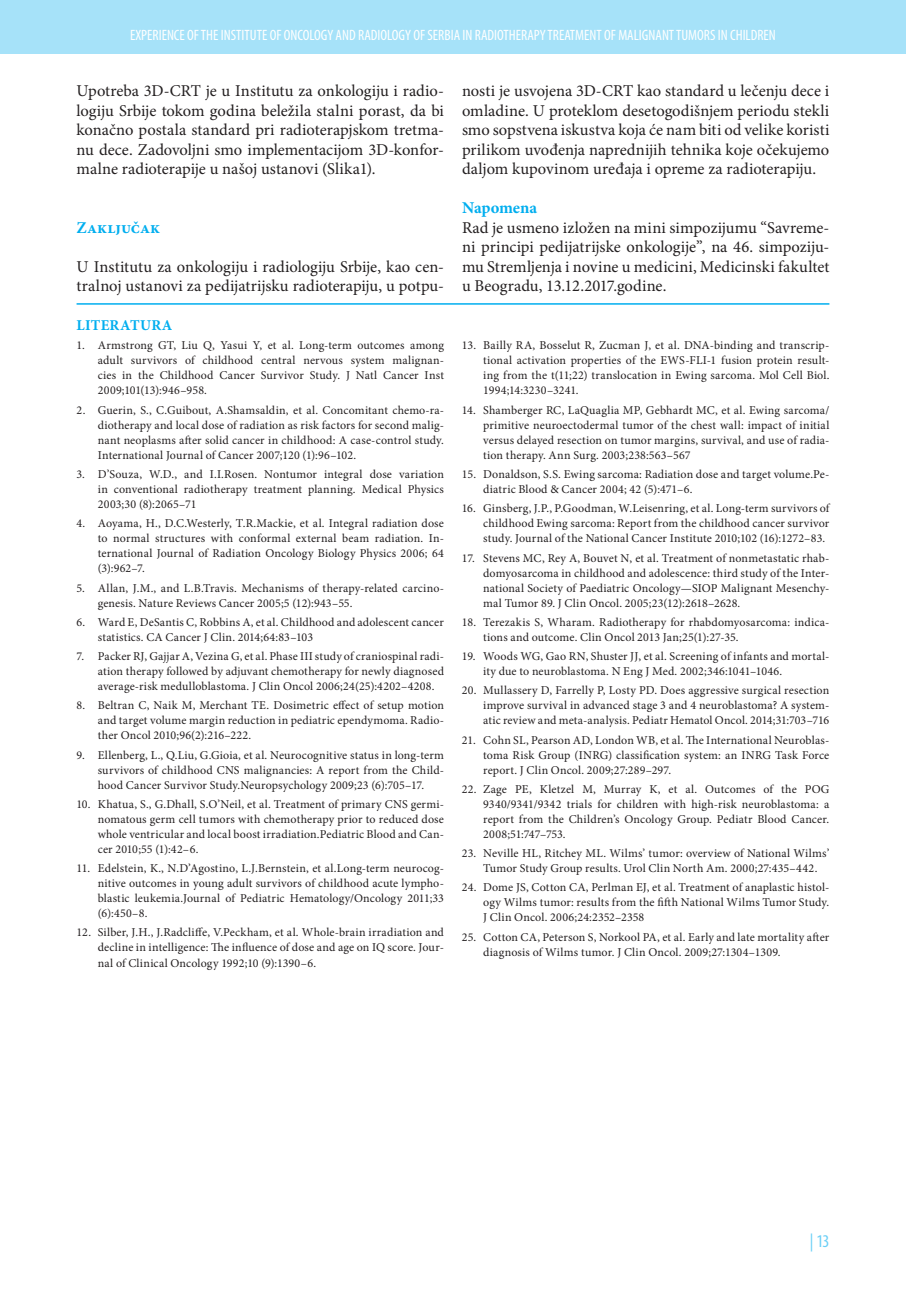
<style>
.page{position:relative;width:906px;height:1289px;background:#fff}
.page>*{position:absolute;margin:0;border:0;box-sizing:border-box;transform-origin:0 0}
.t1{font:condensed 18px "Myriad Pro";color:#6bcff6}
.t2{font:16.5px/19.5px "Minion Pro";color:#231f20;text-align:justify}
.t3{font:700 16.5px "Minion Pro";letter-spacing:.005em;color:#00aeef}
.t4{font:condensed 15px "Myriad Pro";color:#fff}
.t5{font:700 15px "Minion Pro";letter-spacing:.015em;color:#00aeef}
.t6{font:12px/15px "Minion Pro";letter-spacing:.01em;color:#231f20;text-align:justify}
</style>
<div class="page">
<div style="left:0;top:0;width:906px;height:53px;background:#a6e2f9"></div>
<hr style="left:77px;top:303px;width:752px;height:2px;background:#00aeef">
<p class="t4" style="left:130px;top:26px;width:647px">EXPERIENCE OF THE INSTITUTE OF ONCOLOGY AND RADIOLOGY OF SERBIA IN RADIOTHERAPY TREATMENT OF MALIGNANT TUMORS IN CHILDREN</p>
<p class="t2" style="left:77px;top:81px;width:369px">Upotreba 3D-CRT je u Institutu za onkologiju i radio&shy;logiju Srbije tokom godina beležila stalni porast, da bi konačno postala standard pri radioterapjskom tretma&shy;nu dece. Zadovoljni smo implementacijom 3D-konfor&shy;malne radioterapije u našoj ustanovi (Slika1).</p>
<h2 class="t3" style="left:77px;top:216px;width:85px">Zaključak</h2>
<h2 class="t2" style="left:77px;top:257px;width:369px">U Institutu za onkologiju i radiologiju Srbije, kao cen&shy;tralnoj ustanovi za pedijatrijsku radioterapiju, u potpu-</h2>
<p class="t5" style="left:77px;top:315px;width:97px">LITERATURA</p>
<p class="t6" style="left:98px;top:338px;width:348px;text-indent:-21px">1. Armstrong GT, Liu Q, Yasui Y, et al. Long-term outcomes among adult survivors of childhood central nervous system malignan&shy;cies in the Childhood Cancer Survivor Study. J Natl Cancer Inst 2009;101(13):946–958.</p>
<p class="t6" style="left:98px;top:402px;width:348px;text-indent:-21px">2. Guerin, S., C.Guibout, A.Shamsaldin, et al. Concomitant chemo-ra&shy;diotherapy and local dose of radiation as risk factors for second malig&shy;nant neoplasms after solid cancer in childhood: A case-control study.<br>International Journal of Cancer 2007;120 (1):96–102.</p>
<p class="t6" style="left:98px;top:467px;width:348px;text-indent:-21px">3. D’Souza, W.D., and I.I.Rosen. Nontumor integral dose variation in conventional radiotherapy treatment planning. Medical Physics 2003;30 (8):2065–71</p>
<p class="t6" style="left:98px;top:516px;width:348px;text-indent:-21px">4. Aoyama, H., D.C.Westerly, T.R.Mackie, et al. Integral radiation dose to normal structures with conformal external beam radiation. In&shy;ternational Journal of Radiation Oncology Biology Physics 2006; 64 (3):962–7.</p>
<p class="t6" style="left:98px;top:580px;width:348px;text-indent:-21px">5. Allan, J.M., and L.B.Travis. Mechanisms of therapy-related carcino&shy;genesis. Nature Reviews Cancer 2005;5 (12):943–55.</p>
<p class="t6" style="left:98px;top:614px;width:347px;text-indent:-21px">6. Ward E, DeSantis C, Robbins A, et al. Childhood and adolescent cancer statistics. CA Cancer J Clin. 2014;64:83–103</p>
<p class="t6" style="left:98px;top:649px;width:348px;text-indent:-21px">7. Packer RJ, Gajjar A, Vezina G, et al. Phase III study of craniospinal radi&shy;ation therapy followed by adjuvant chemotherapy for newly diagnosed average-risk medulloblastoma. J Clin Oncol 2006;24(25):4202–4208.</p>
<p class="t6" style="left:98px;top:698px;width:348px;text-indent:-21px">8. Beltran C, Naik M, Merchant TE. Dosimetric effect of setup motion and target volume margin reduction in pediatric ependymoma. Radio&shy;ther Oncol 2010;96(2):216–222.</p>
<p class="t6" style="left:98px;top:747px;width:348px;text-indent:-21px">9. Ellenberg, L., Q.Liu, G.Gioia, et al. Neurocognitive status in long-term survivors of childhood CNS malignancies: A report from the Child&shy;hood Cancer Survivor Study.Neuropsychology 2009;23 (6):705–17.</p>
<p class="t6" style="left:98px;top:796px;width:348px;text-indent:-21px">10. Khatua, S., G.Dhall, S.O’Neil, et al. Treatment of primary CNS germi&shy;nomatous germ cell tumors with chemotherapy prior to reduced dose whole ventricular and local boost irradiation.Pediatric Blood and Can&shy;cer 2010;55 (1):42–6.</p>
<p class="t6" style="left:98px;top:860px;width:348px;text-indent:-21px">11. Edelstein, K., N.D’Agostino, L.J.Bernstein, et al.Long-term neurocog&shy;nitive outcomes in young adult survivors of childhood acute lympho&shy;blastic leukemia.Journal of Pediatric Hematology/Oncology 2011;33 (6):450–8.</p>
<p class="t6" style="left:98px;top:925px;width:348px;text-indent:-21px">12. Silber, J.H., J.Radcliffe, V.Peckham, et al. Whole-brain irradiation and decline in intelligence: The influence of dose and age on IQ score. Jour&shy;nal of Clinical Oncology 1992;10 (9):1390–6.</p>
<p class="t2" style="left:462px;top:81px;width:369px">nosti je usvojena 3D-CRT kao standard u lečenju dece i omladine. U proteklom desetogodišnjem periodu stekli smo sopstvena iskustva koja će nam biti od velike koristi prilikom uvođenja naprednijih tehnika koje očekujemo daljom kupovinom uređaja i opreme za radioterapiju.</p>
<h2 class="t3" style="left:462px;top:196px;width:77px">Napomena</h2>
<h2 class="t2" style="left:462px;top:218px;width:369px">Rad je usmeno izložen na mini simpozijumu “Savreme&shy;ni principi pedijatrijske onkologije”, na 46. simpoziju&shy;mu Stremljenja i novine u medicini, Medicinski fakultet u Beogradu, 13.12.2017.godine.</h2>
<p class="t6" style="left:483px;top:338px;width:348px;text-indent:-21px">13. Bailly RA, Bosselut R, Zucman J, et al. DNA-binding and transcrip&shy;tional activation properties of the EWS-FLI-1 fusion protein result&shy;ing from the t(11;22) translocation in Ewing sarcoma. Mol Cell Biol.<br>1994;14:3230–3241.</p>
<p class="t6" style="left:483px;top:402px;width:348px;text-indent:-21px">14. Shamberger RC, LaQuaglia MP, Gebhardt MC, et al. Ewing sarcoma/ primitive neuroectodermal tumor of the chest wall: impact of initial versus delayed resection on tumor margins, survival, and use of radia&shy;tion therapy. Ann Surg. 2003;238:563–567</p>
<p class="t6" style="left:483px;top:466px;width:348px;text-indent:-21px">15. Donaldson, S.S. Ewing sarcoma: Radiation dose and target volume.Pe&shy;diatric Blood &amp; Cancer 2004; 42 (5):471–6.</p>
<p class="t6" style="left:483px;top:501px;width:348px;text-indent:-21px">16. Ginsberg, J.P., P.Goodman, W.Leisenring, et al. Long-term survivors of childhood Ewing sarcoma: Report from the childhood cancer survivor study. Journal of the National Cancer Institute 2010;102 (16):1272–83.</p>
<p class="t6" style="left:483px;top:550px;width:348px;text-indent:-21px">17. Stevens MC, Rey A, Bouvet N, et al. Treatment of nonmetastatic rhab&shy;domyosarcoma in childhood and adolescence: third study of the Inter&shy;national Society of Paediatric Oncology—SIOP Malignant Mesenchy&shy;mal Tumor 89. J Clin Oncol. 2005;23(12):2618–2628.</p>
<p class="t6" style="left:483px;top:614px;width:348px;text-indent:-21px">18. Terezakis S, Wharam. Radiotherapy for rhabdomyosarcoma: indica&shy;tions and outcome. Clin Oncol 2013 Jan;25(1):27-35.</p>
<p class="t6" style="left:483px;top:648px;width:348px;text-indent:-21px">19. Woods WG, Gao RN, Shuster JJ, et al. Screening of infants and mortal&shy;ity due to neuroblastoma. N Eng J Med. 2002;346:1041–1046.</p>
<p class="t6" style="left:483px;top:683px;width:348px;text-indent:-21px">20. Mullassery D, Farrelly P, Losty PD. Does aggressive surgical resection improve survival in advanced stage 3 and 4 neuroblastoma? A system&shy;atic review and meta-analysis. Pediatr Hematol Oncol. 2014;31:703–716</p>
<p class="t6" style="left:483px;top:732px;width:348px;text-indent:-21px">21. Cohn SL, Pearson AD, London WB, et al. The International Neuroblas&shy;toma Risk Group (INRG) classification system: an INRG Task Force report. J Clin Oncol. 2009;27:289–297.</p>
<p class="t6" style="left:483px;top:781px;width:348px;text-indent:-21px">22. Zage PE, Kletzel M, Murray K, et al. Outcomes of the POG 9340/9341/9342 trials for children with high-risk neuroblastoma: a report from the Children’s Oncology Group. Pediatr Blood Cancer.<br>2008;51:747–753.</p>
<p class="t6" style="left:483px;top:845px;width:348px;text-indent:-21px">23. Neville HL, Ritchey ML. Wilms’ tumor: overview of National Wilms’<br>Tumor Study Group results. Urol Clin North Am. 2000;27:435–442.</p>
<p class="t6" style="left:483px;top:880px;width:348px;text-indent:-21px">24. Dome JS, Cotton CA, Perlman EJ, et al. Treatment of anaplastic histol&shy;ogy Wilms tumor: results from the fifth National Wilms Tumor Study.<br>J Clin Oncol. 2006;24:2352–2358</p>
<p class="t6" style="left:483px;top:929px;width:347px;text-indent:-21px">25. Cotton CA, Peterson S, Norkool PA, et al. Early and late mortality after diagnosis of Wilms tumor. J Clin Oncol. 2009;27:1304–1309.</p>
<h1 class="t1" style="left:810px;top:1230px;width:21px">| 13</h1>
</div>
